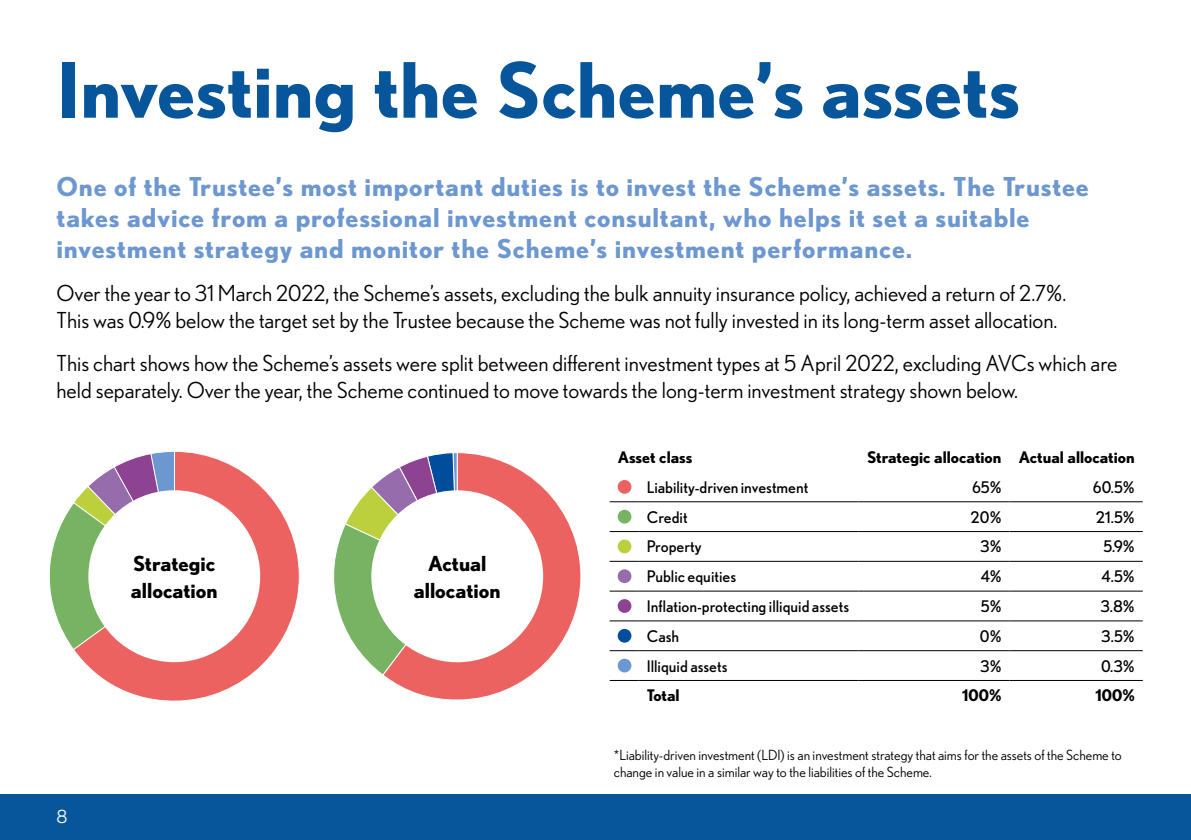
<style>
.page{position:relative;width:1191px;height:840px;background:#fff}
.page>*{position:absolute;margin:0;border:0;box-sizing:border-box;transform-origin:0 0}
.t1{font:700 76px "Nobel";color:#07559a}
.t2{font:700 26px/31.2px "Nobel";letter-spacing:.03em;color:#6d97d0}
.t3{font:22px/26.4px "Nobel";color:#000}
.t4{font:700 20.6px/27.6px "Nobel";color:#000}
.t5{font:18px "Nobel";color:#fff}
.t6{font:16px "Nobel";color:#000}
.t7{font:700 16px "Nobel";color:#000}
.t8{font:14px/16.8px "Nobel";color:#000}
</style>
<div class="page">
<div style="left:0;top:794px;width:1191px;height:45px;background:#07559a"></div>
<svg style="left:609px;top:501px;width:29px;height:1px"></svg>
<hr style="left:638px;top:501px;width:220px;height:1px;background:#000">
<hr style="left:858px;top:501px;width:151px;height:1px;background:#000">
<hr style="left:1009px;top:501px;width:133px;height:1px;background:#000">
<svg style="left:609px;top:531px;width:29px;height:1px"></svg>
<hr style="left:638px;top:531px;width:220px;height:1px;background:#000">
<hr style="left:858px;top:531px;width:151px;height:1px;background:#000">
<hr style="left:1009px;top:531px;width:133px;height:1px;background:#000">
<svg style="left:609px;top:560px;width:29px;height:1px"></svg>
<hr style="left:638px;top:560px;width:220px;height:1px;background:#000">
<hr style="left:858px;top:560px;width:151px;height:1px;background:#000">
<hr style="left:1009px;top:560px;width:133px;height:1px;background:#000">
<svg style="left:609px;top:590px;width:29px;height:1px"></svg>
<hr style="left:638px;top:590px;width:220px;height:1px;background:#000">
<hr style="left:858px;top:590px;width:151px;height:1px;background:#000">
<hr style="left:1009px;top:590px;width:133px;height:1px;background:#000">
<svg style="left:609px;top:620px;width:29px;height:1px"></svg>
<hr style="left:638px;top:620px;width:220px;height:1px;background:#000">
<hr style="left:858px;top:620px;width:151px;height:1px;background:#000">
<hr style="left:1009px;top:620px;width:133px;height:1px;background:#000">
<svg style="left:609px;top:650px;width:29px;height:1px"></svg>
<hr style="left:638px;top:650px;width:220px;height:1px;background:#000">
<hr style="left:858px;top:650px;width:151px;height:1px;background:#000">
<hr style="left:1009px;top:650px;width:133px;height:1px;background:#000">
<hr style="left:638px;top:679px;width:220px;height:1px;background:#000">
<hr style="left:858px;top:679px;width:151px;height:1px;background:#000">
<hr style="left:1009px;top:679px;width:133px;height:1px;background:#000">
<div style="left:617px;top:479px;width:14px;height:14px;background:#ec6261;border-radius:50%"></div>
<div style="left:617px;top:509px;width:14px;height:14px;background:#77b363;border-radius:50%"></div>
<div style="left:617px;top:539px;width:14px;height:14px;background:#bbd03c;border-radius:50%"></div>
<div style="left:617px;top:569px;width:14px;height:13px;background:#966cac;border-radius:50%"></div>
<div style="left:617px;top:598px;width:14px;height:14px;background:#8e4292;border-radius:50%"></div>
<div style="left:617px;top:628px;width:14px;height:14px;background:#004d9d;border-radius:50%"></div>
<div style="left:617px;top:658px;width:14px;height:14px;background:#6d97d0;border-radius:50%"></div>
<svg style="left:49px;top:506px;width:23px;height:141px"></svg>
<svg style="left:72px;top:451px;width:227px;height:250px"></svg>
<div style="left:88px;top:490px;width:172px;height:171px;background:#fff;border-radius:50%"></div>
<svg style="left:334px;top:479px;width:48px;height:195px"></svg>
<svg style="left:382px;top:452px;width:199px;height:248px"></svg>
<div style="left:371px;top:490px;width:172px;height:172px;background:#fff;border-radius:50%"></div>
<h1 class="t1" style="left:57px;top:45px;width:965px">Investing the Scheme’s assets</h1>
<p class="t2" style="left:57px;top:170px;width:1034px">One of the Trustee’s most important duties is to invest the Scheme’s assets. The Trustee takes advice from a professional investment consultant, who helps it set a suitable investment strategy and monitor the Scheme’s investment performance.</p>
<p class="t3" style="left:57px;top:280px;width:1011px">Over the year to 31 March 2022, the Scheme’s assets, excluding the bulk annuity insurance policy, achieved a return of 2.7%.<br>This was 0.9% below the target set by the Trustee because the Scheme was not fully invested in its long-term asset allocation.</p>
<p class="t3" style="left:57px;top:350px;width:1062px">This chart shows how the Scheme’s assets were split between different investment types at 5 April 2022, excluding AVCs which are held separately. Over the year, the Scheme continued to move towards the long-term investment strategy shown below.</p>
<p class="t4" style="left:131px;top:548px;width:88px">Strategic allocation</p>
<p class="t5" style="left:57px;top:805px;width:12px">8</p>
<p class="t4" style="left:414px;top:548px;width:88px;text-align:center">Actual allocation</p>
<p class="t7" style="left:617px;top:448px;width:76px">Asset class</p>
<p class="t7" style="left:867px;top:448px;width:269px">Strategic allocation Actual allocation</p>
<p class="t6" style="left:646px;top:477px;width:163px">Liability-driven investment</p>
<p class="t6" style="left:972px;top:477px;width:31px">65%</p>
<p class="t6" style="left:1093px;top:477px;width:43px">60.5%</p>
<p class="t6" style="left:646px;top:507px;width:42px">Credit</p>
<p class="t6" style="left:970px;top:507px;width:32px">20%</p>
<p class="t6" style="left:1096px;top:507px;width:40px">21.5%</p>
<p class="t6" style="left:646px;top:537px;width:56px">Property</p>
<p class="t6" style="left:980px;top:537px;width:23px">3%</p>
<p class="t6" style="left:1103px;top:537px;width:33px">5.9%</p>
<p class="t6" style="left:646px;top:567px;width:91px">Public equities</p>
<p class="t6" style="left:981px;top:567px;width:22px">4%</p>
<p class="t6" style="left:1101px;top:567px;width:35px">4.5%</p>
<p class="t6" style="left:646px;top:596px;width:204px">Inflation-protecting illiquid assets</p>
<p class="t6" style="left:980px;top:596px;width:22px">5%</p>
<p class="t6" style="left:1100px;top:596px;width:36px">3.8%</p>
<p class="t6" style="left:646px;top:626px;width:34px">Cash</p>
<p class="t6" style="left:980px;top:626px;width:23px">0%</p>
<p class="t6" style="left:1101px;top:626px;width:35px">3.5%</p>
<p class="t6" style="left:646px;top:656px;width:82px">Illiquid assets</p>
<p class="t6" style="left:980px;top:656px;width:23px">3%</p>
<p class="t6" style="left:1101px;top:656px;width:35px">0.3%</p>
<p class="t7" style="left:646px;top:685px;width:34px">Total</p>
<p class="t7" style="left:962px;top:685px;width:41px">100%</p>
<p class="t7" style="left:1095px;top:685px;width:41px">100%</p>
<p class="t8" style="left:614px;top:746px;width:509px">*Liability-driven investment (LDI) is an investment strategy that aims for the assets of the Scheme to change in value in a similar way to the liabilities of the Scheme.</p>
</div>
